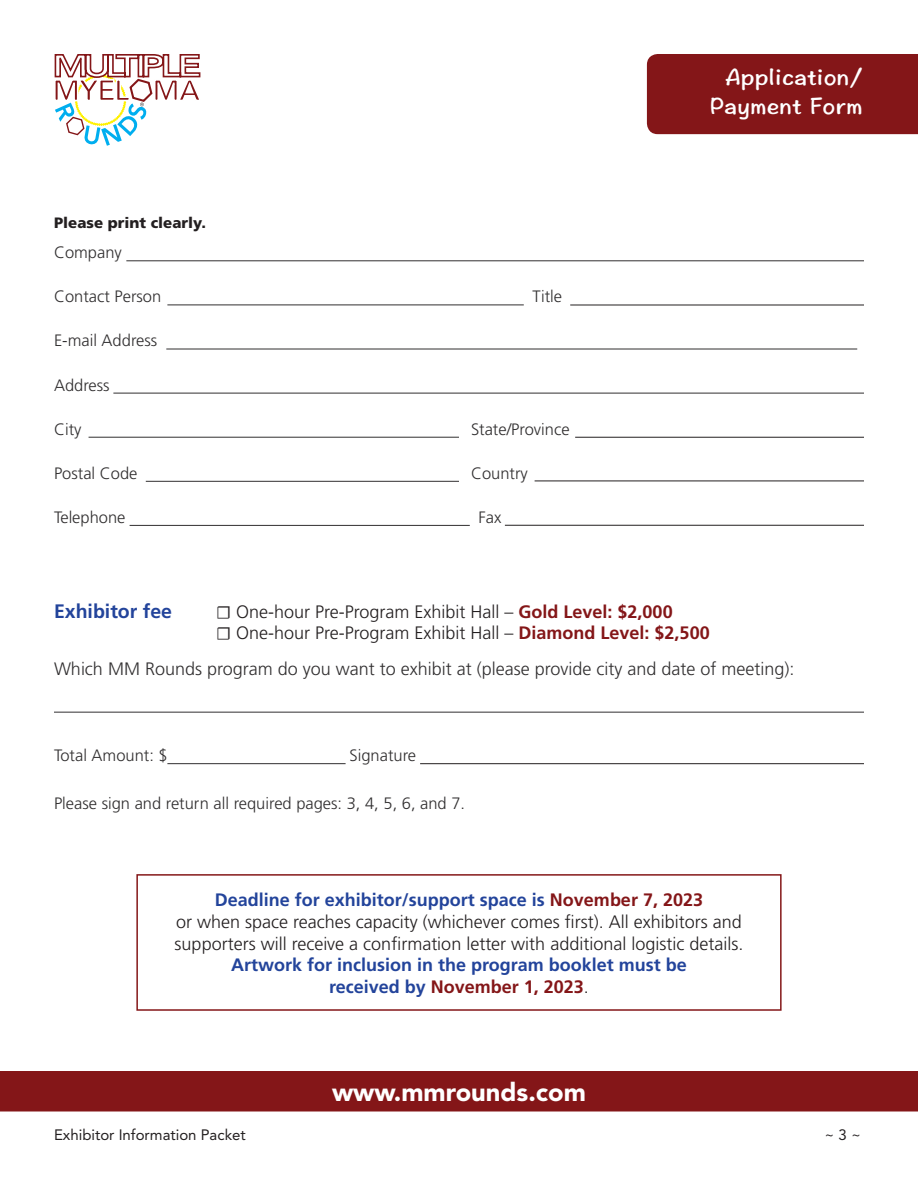
<style>
.page{position:relative;width:918px;height:1188px;background:#fff}
.page>*{position:absolute;margin:0;border:0;box-sizing:border-box;transform-origin:0 0}
.t1{font:900 25.5px "Avenir";color:#fff}
.subhead{font:24px/28.8px "Hannotate SC W7";color:#fff;text-align:right}
.body_head{font:700 19.5px "Frutiger";color:#23449b}
.body_head-2{font:300 18px/21.6px "Frutiger";color:#231f20;text-align:center}
.body_before{font:300 18px "Frutiger";color:#312f30}
.t2{font:700 18px/21.6px "Frutiger";color:#23449b;text-align:center}
.body_rule{font:300 16.5px "Frutiger";color:#312f30}
.body_before-2{font:300 16.5px "Frutiger";color:#312f30}
.t3{font:15px "Avenir";color:#231f20}
.t4{font:900 15px "Frutiger";color:#231f20}
.s1{font-family:"Minion Pro";font-weight:400}
.s2{font-weight:700;color:#841618}
.s3{font-weight:700;color:#23449b}
.s4{color:#841618}
.s5{font-weight:300;color:#231f20}
</style>
<div class="page">
<div style="left:0;top:1071px;width:918px;height:41px;background:#841618"></div>
<svg style="left:54px;top:54px;width:147px;height:92px"></svg>
<div style="left:647px;top:54px;width:271px;height:80px;background:#841618"></div>
<div style="left:136px;top:874px;width:646px;height:137px;border:2px solid #841618"></div>
<hr style="left:126px;top:260px;width:738px;height:1px;background:#312f30">
<hr style="left:167px;top:305px;width:357px;height:1px;background:#312f30">
<hr style="left:166px;top:349px;width:691px;height:1px;background:#312f30">
<hr style="left:113px;top:393px;width:751px;height:1px;background:#312f30">
<hr style="left:89px;top:437px;width:370px;height:1px;background:#312f30">
<hr style="left:146px;top:481px;width:313px;height:1px;background:#312f30">
<hr style="left:130px;top:525px;width:340px;height:1px;background:#312f30">
<hr style="left:505px;top:525px;width:359px;height:1px;background:#231f20">
<hr style="left:570px;top:305px;width:294px;height:1px;background:#231f20">
<hr style="left:535px;top:481px;width:329px;height:1px;background:#231f20">
<hr style="left:575px;top:437px;width:289px;height:1px;background:#231f20">
<hr style="left:54px;top:712px;width:810px;height:1px;background:#312f30">
<hr style="left:167px;top:763px;width:179px;height:1px;background:#312f30">
<hr style="left:420px;top:763px;width:444px;height:1px;background:#231f20">
<p class="t4" style="left:54px;top:213px;width:154px">Please print clearly.</p>
<p class="body_rule" style="left:54px;top:243px;width:69px">Company</p>
<p class="body_rule" style="left:54px;top:287px;width:109px">Contact Person</p>
<p class="body_rule" style="left:532px;top:287px;width:31px">Title</p>
<p class="body_rule" style="left:54px;top:331px;width:105px">E-mail Address</p>
<p class="body_rule" style="left:54px;top:376px;width:57px">Address</p>
<p class="body_rule" style="left:54px;top:420px;width:29px">City</p>
<p class="body_rule" style="left:471px;top:420px;width:100px">State/Province</p>
<p class="body_rule" style="left:54px;top:464px;width:85px">Postal Code</p>
<p class="body_rule" style="left:471px;top:464px;width:58px">Country</p>
<p class="body_rule" style="left:54px;top:508px;width:73px">Telephone</p>
<p class="body_rule" style="left:478px;top:508px;width:24px">Fax</p>
<p class="subhead" style="left:710px;top:63px;width:155px">Application/<br>Payment Form</p>
<p class="body_head" style="left:54px;top:600px;width:120px">Exhibitor fee</p>
<p class="body_head-2" style="left:216px;top:601px;width:495px;text-align:left"><span class="s1">☐</span> One-hour Pre-Program Exhibit Hall – <span class="s2">Gold Level: $2,000<br></span><span class="s1">☐</span> One-hour Pre-Program Exhibit Hall – <span class="s2">Diamond Level: $2,500</span></p>
<p class="body_before" style="left:54px;top:658px;width:742px">Which MM Rounds program do you want to exhibit at (please provide city and date of meeting):</p>
<p class="body_rule" style="left:54px;top:746px;width:115px">Total Amount: $</p>
<p class="body_rule" style="left:349px;top:746px;width:68px">Signature</p>
<p class="body_before-2" style="left:54px;top:794px;width:413px">Please sign and return all required pages: 3, 4, 5, 6, and 7.</p>
<p class="body_head-2" style="left:175px;top:889px;width:570px"><span class="s3">Deadline for exhibitor/support space is</span> <span class="s2">November 7, 2023<br></span>or when space reaches capacity (whichever comes first). All exhibitors and supporters will receive a confirmation letter with additional logistic details.</p>
<p class="t2" style="left:231px;top:954px;width:457px">Artwork for inclusion in the program booklet must be received by <span class="s4">November 1, 2023</span><span class="s5">.</span></p>
<p class="t1" style="left:332px;top:1077px;width:255px">www.mmrounds.com</p>
<p class="t3" style="left:54px;top:1126px;width:193px">Exhibitor Information Packet</p>
<p class="t3" style="left:824px;top:1126px;width:38px">~ 3 ~</p>
</div>
